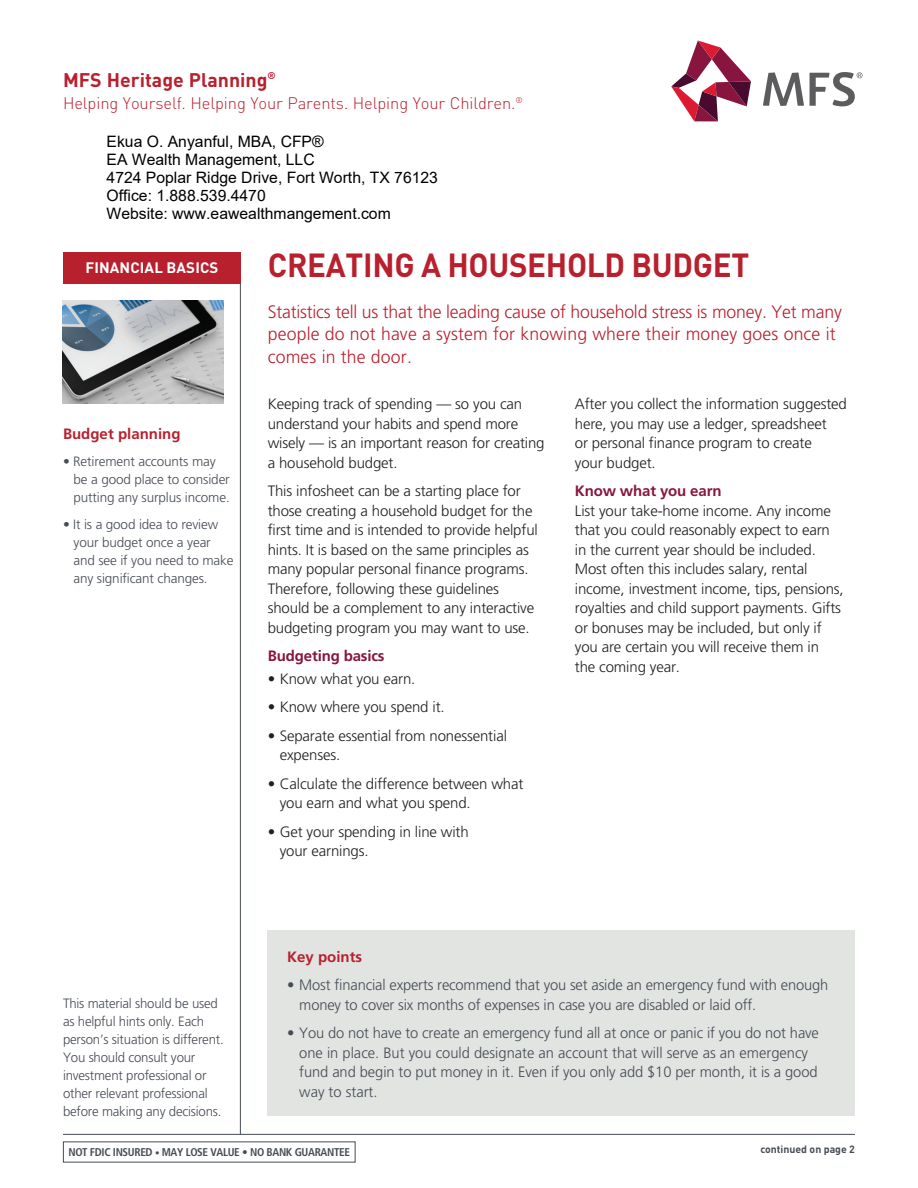
<style>
.page{position:relative;width:918px;height:1188px;background:#fff}
.page>*{position:absolute;margin:0;border:0;box-sizing:border-box;transform-origin:0 0}
.t1{font:700 33px "DINOT";letter-spacing:-.01em;color:#b9202e;scale:.95 1}
.t2{font:700 19.5px "DINOT";color:#b9202e}
.t3{font:300 18px/22.5px "Frutiger LT Std";letter-spacing:.01em;color:#b9202e}
.t4{font:300 16.5px "DINOT";letter-spacing:-.005em;color:#b9202e}
.t5{font:15.75px/18.1px "Arial";color:#000}
.t6{font:300 15px/19.5px "Frutiger LT Std";letter-spacing:-.01em;color:#231f20}
.t7{font:300 15px/19.5px "Frutiger LT Std";letter-spacing:-.01em;color:#464b54}
.t8{font:700 15px "Frutiger LT Std";letter-spacing:-.01em;color:#88153e}
.t9{font:700 15px "Frutiger LT Std";color:#b9202e}
.t10{font:700 15px "DINOT";letter-spacing:.01em;color:#fff}
.t11{font:300 13.5px/18px "Frutiger LT Std";letter-spacing:-.015em;color:#464b54}
.t12{font:700 condensed 11.25px "Frutiger LT Std";letter-spacing:-.03em;color:#464b54}
.t13{font:700 10.5px "DINOT";color:#464b54}
.s1{font-size:9px}
</style>
<div class="page">
<hr style="left:63px;top:1134px;width:792px;height:1px;background:#464b54">
<hr style="left:240px;top:252px;width:1px;height:882px;background:#464b54">
<svg style="left:671px;top:40px;width:80px;height:81px"></svg>
<svg style="left:763px;top:72px;width:41px;height:34px"></svg>
<svg style="left:810px;top:72px;width:53px;height:34px"></svg>
<img style="left:63px;top:300px;width:160px;height:104px">
<div style="left:268px;top:931px;width:587px;height:185px;background:#e2e4e2"></div>
<div style="left:63px;top:252px;width:178px;height:32px;background:#b9202e"></div>
<h2 class="t2" style="left:63px;top:67px;width:214px">MFS Heritage Planning<sup>®</sup></h2>
<p class="t4" style="left:63px;top:93px;width:461px">Helping Yourself. Helping Your Parents. Helping Your Children.<sup>®</sup></p>
<p class="t5" style="left:107px;top:132px;width:333px">Ekua O. Anyanful, MBA, CFP®<br>EA Wealth Management, LLC<br>4724 Poplar Ridge Drive, Fort Worth, TX 76123<br>Office: 1.888.539.4470<br>Website: www.eawealthmangement.com</p>
<p class="t10" style="left:85px;top:258px;width:135px">FINANCIAL BASICS</p>
<h1 class="t1" style="left:268px;top:244px;width:508px">CREATING A HOUSEHOLD BUDGET</h1>
<p class="t3" style="left:268px;top:301px;width:576px">Statistics tell us that the leading cause of household stress is money. Yet many people do not have a system for knowing where their money goes once it comes in the door.</p>
<p class="t6" style="left:268px;top:395px;width:278px">Keeping track of spending — so you can understand your habits and spend more wisely — is an important reason for creating a household budget.</p>
<p class="t6" style="left:268px;top:482px;width:272px">This infosheet can be a starting place for those creating a household budget for the first time and is intended to provide helpful hints. It is based on the same principles as many popular personal finance programs.<br>Therefore, following these guidelines should be a complement to any interactive budgeting program you may want to use.</p>
<p class="t8" style="left:268px;top:647px;width:118px">Budgeting basics</p>
<p class="t6" style="left:268px;top:669px;width:149px">• Know what you earn.</p>
<p class="t6" style="left:268px;top:698px;width:178px">• Know where you spend it.</p>
<p class="t6" style="left:280px;top:726px;width:229px;text-indent:-12px">• Separate essential from nonessential expenses.</p>
<p class="t6" style="left:280px;top:774px;width:245px;text-indent:-12px">• Calculate the difference between what you earn and what you spend.</p>
<p class="t6" style="left:280px;top:822px;width:191px;text-indent:-12px">• Get your spending in line with your earnings.</p>
<p class="t6" style="left:575px;top:395px;width:274px">After you collect the information suggested here, you may use a ledger, spreadsheet<br>or personal finance program to create<br>your budget.</p>
<p class="t8" style="left:575px;top:482px;width:148px">Know what you earn</p>
<p class="t6" style="left:575px;top:501px;width:270px">List your take-home income. Any income that you could reasonably expect to earn in the current year should be included.<br>Most often this includes salary, rental income, investment income, tips, pensions, royalties and child support payments. Gifts or bonuses may be included, but only if you are certain you will receive them in<br>the coming year.</p>
<p class="t9" style="left:63px;top:425px;width:119px">Budget planning</p>
<p class="t11" style="left:74px;top:452px;width:158px;text-indent:-11px">• Retirement accounts may be a good place to consider putting any surplus income.</p>
<p class="t11" style="left:74px;top:515px;width:162px;text-indent:-11px">• It is a good idea to review your budget once a year and see if you need to make any significant changes.</p>
<p class="t11" style="left:63px;top:995px;width:162px">This material should be used as helpful hints only. Each person’s situation is different.<br>You should consult your investment professional or other relevant professional before making any decisions.</p>
<p class="t9" style="left:287px;top:947px;width:77px">Key points</p>
<p class="t7" style="left:299px;top:975px;width:531px;text-indent:-12px">• Most financial experts recommend that you set aside an emergency fund with enough money to cover six months of expenses in case you are disabled or laid off.</p>
<p class="t7" style="left:299px;top:1023px;width:521px;text-indent:-12px">• You do not have to create an emergency fund all at once or panic if you do not have one in place. But you could designate an account that will serve as an emergency fund and begin to put money in it. Even if you only add $10 per month, it is a good way to start.</p>
<p class="t12" style="left:68px;top:1146px;width:283px">NOT FDIC INSURED <span class="s1">•</span> MAY LOSE VALUE • NO BANK GUARANTEE</p>
<p class="t13" style="left:760px;top:1142px;width:96px">continued on page 2</p>
</div>
